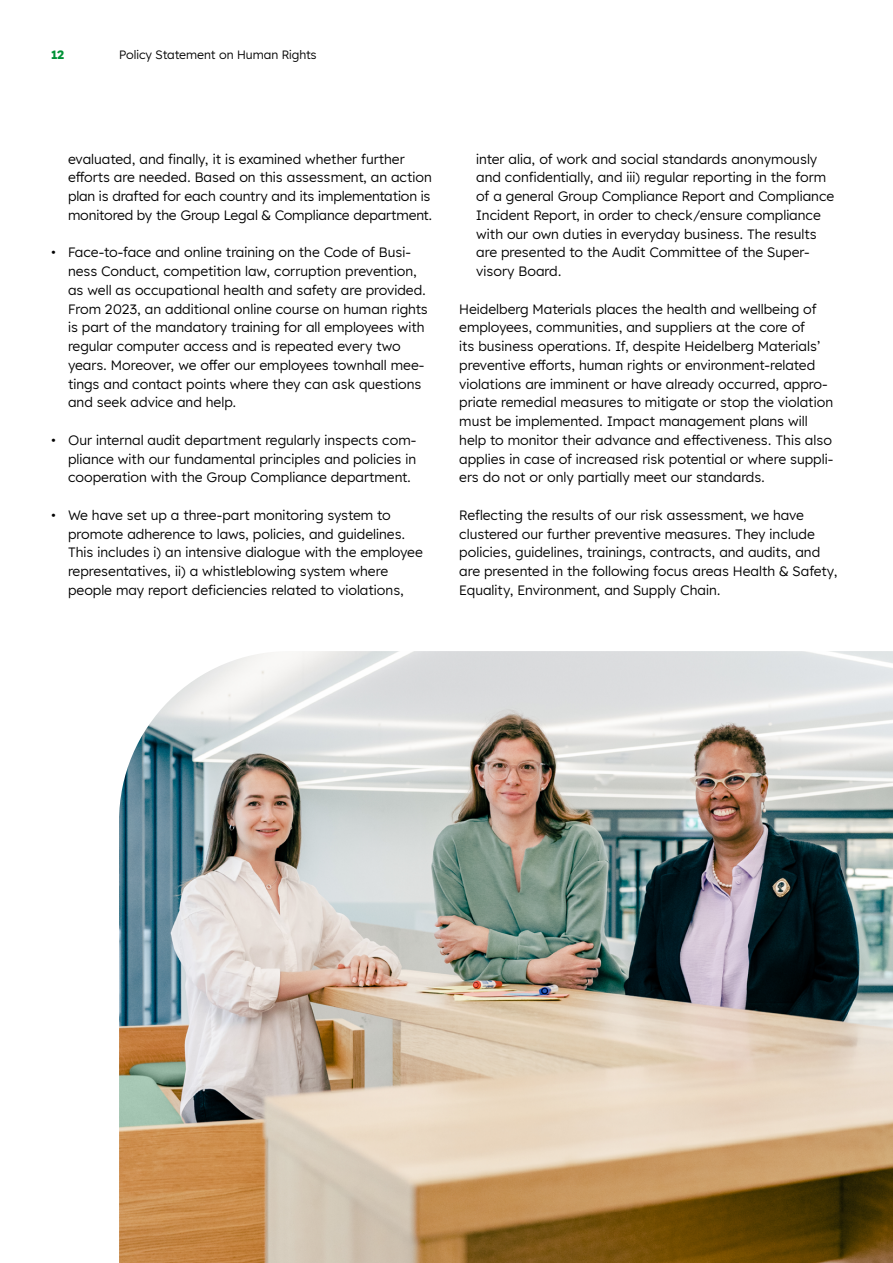
<style>
.page{position:relative;width:893px;height:1263px;background:#fff}
.page>*{position:absolute;margin:0;border:0;box-sizing:border-box;transform-origin:0 0}
.t1{font:13.5px/18.8px "Lexend HM";color:#000}
.t2{font:12px "Lexend HM";color:#000}
.t3{font:700 12px "Lexend HM";color:#009237}
</style>
<div class="page">
<img style="left:119px;top:651px;width:774px;height:612px">
<p class="t3" style="left:51px;top:45px;width:15px">12</p>
<p class="t2" style="left:119px;top:46px;width:199px">Policy Statement on Human Rights</p>
<p class="t1" style="left:68px;top:149px;width:366px">evaluated, and finally, it is examined whether further efforts are needed. Based on this assessment, an action plan is drafted for each country and its implementation is monitored by the Group Legal &amp; Compliance department.</p>
<p class="t1" style="left:68px;top:242px;width:361px;text-indent:-17px">• Face-to-face and online training on the Code of Busi&shy;ness Conduct, competition law, corruption prevention, as well as occupational health and safety are provided.<br>From 2023, an additional online course on human rights is part of the mandatory training for all employees with regular computer access and is repeated every two years. Moreover, we offer our employees townhall mee&shy;tings and contact points where they can ask questions and seek advice and help.</p>
<p class="t1" style="left:68px;top:430px;width:350px;text-align:justify;text-indent:-17px">• Our internal audit department regularly inspects com&shy;pliance with our fundamental principles and policies in cooperation with the Group Compliance department.</p>
<p class="t1" style="left:68px;top:505px;width:356px;text-indent:-17px">• We have set up a three-part monitoring system to promote adherence to laws, policies, and guidelines.<br>This includes i) an intensive dialogue with the employee representatives, ii) a whistleblowing system where people may report deficiencies related to violations,</p>
<p class="t1" style="left:476px;top:149px;width:359px">inter alia, of work and social standards anonymously and confidentially, and iii) regular reporting in the form of a general Group Compliance Report and Compliance Incident Report, in order to check/ensure compliance with our own duties in everyday business. The results are presented to the Audit Committee of the Super&shy;visory Board.</p>
<p class="t1" style="left:459px;top:299px;width:376px">Heidelberg Materials places the health and wellbeing of employees, communities, and suppliers at the core of<br>its business operations. If, despite Heidelberg Materials’ preventive efforts, human rights or environment-related violations are imminent or have already occurred, appro&shy;priate remedial measures to mitigate or stop the violation must be implemented. Impact management plans will help to monitor their advance and effectiveness. This also applies in case of increased risk potential or where suppli&shy;ers do not or only partially meet our standards.</p>
<p class="t1" style="left:459px;top:505px;width:380px">Reflecting the results of our risk assessment, we have clustered our further preventive measures. They include policies, guidelines, trainings, contracts, and audits, and are presented in the following focus areas Health &amp; Safety, Equality, Environment, and Supply Chain.</p>
</div>
